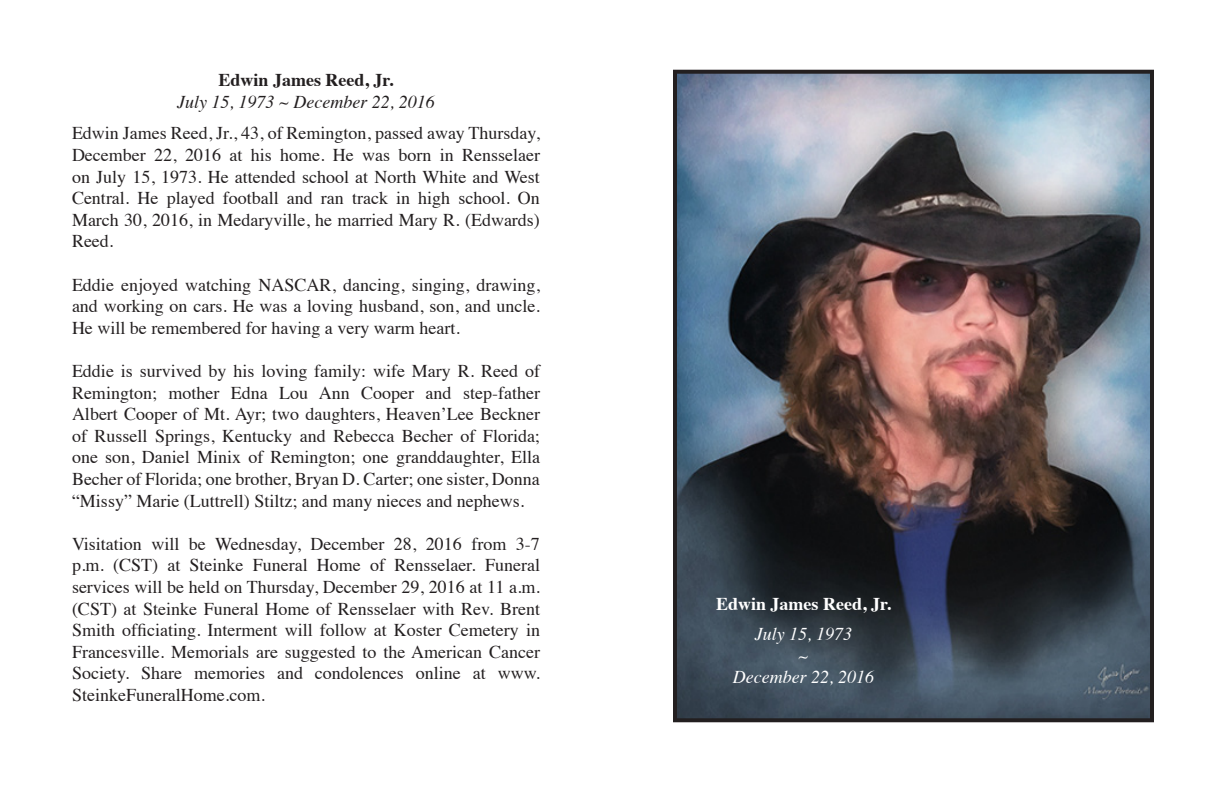
<style>
.page{position:relative;width:1224px;height:792px;background:#fff}
.page>*{position:absolute;margin:0;border:0;box-sizing:border-box;transform-origin:0 0}
.t1{font:18px/21.6px "Times";color:#231f20;text-align:justify}
.t2{font:italic 18px "Times";color:#231f20}
.t3{font:italic 18px "Times";color:#fff}
.t4{font:700 18px "Times";color:#231f20}
.t5{font:700 18px "Times";color:#fff}
</style>
<div class="page">
<img style="left:678px;top:75px;width:471px;height:642px">
<div style="left:673px;top:70px;width:481px;height:652px;border:4px solid #231f20"></div>
<p class="t4" style="left:219px;top:63px;width:176px">Edwin James Reed, Jr.</p>
<p class="t2" style="left:177px;top:86px;width:259px">July 15, 1973 ~ December 22, 2016</p>
<p class="t1" style="left:72px;top:121px;width:470px">Edwin James Reed, Jr., 43, of Remington, passed away Thursday, December 22, 2016 at his home. He was born in Rensselaer on July 15, 1973. He attended school at North White and West Central. He played football and ran track in high school. On March 30, 2016, in Medaryville, he married Mary R. (Edwards)<br>Reed.</p>
<p class="t1" style="left:72px;top:272px;width:470px">Eddie enjoyed watching NASCAR, dancing, singing, drawing, and working on cars. He was a loving husband, son, and uncle.<br>He will be remembered for having a very warm heart.</p>
<p class="t1" style="left:72px;top:359px;width:470px">Eddie is survived by his loving family: wife Mary R. Reed of Remington; mother Edna Lou Ann Cooper and step-father Albert Cooper of Mt. Ayr; two daughters, Heaven’Lee Beckner of Russell Springs, Kentucky and Rebecca Becher of Florida; one son, Daniel Minix of Remington; one granddaughter, Ella Becher of Florida; one brother, Bryan D. Carter; one sister, Donna “Missy” Marie (Luttrell) Stiltz; and many nieces and nephews.</p>
<p class="t1" style="left:72px;top:531px;width:470px">Visitation will be Wednesday, December 28, 2016 from 3-7 p.m. (CST) at Steinke Funeral Home of Rensselaer. Funeral services will be held on Thursday, December 29, 2016 at 11 a.m. (CST) at Steinke Funeral Home of Rensselaer with Rev. Brent Smith officiating. Interment will follow at Koster Cemetery in Francesville. Memorials are suggested to the American Cancer Society. Share memories and condolences online at www.<br>SteinkeFuneralHome.com.</p>
<p class="t5" style="left:716px;top:587px;width:176px">Edwin James Reed, Jr.</p>
<p class="t3" style="left:755px;top:618px;width:99px">July 15, 1973</p>
<p class="t3" style="left:799px;top:640px;width:11px">~</p>
<p class="t3" style="left:733px;top:661px;width:143px">December 22, 2016</p>
</div>
